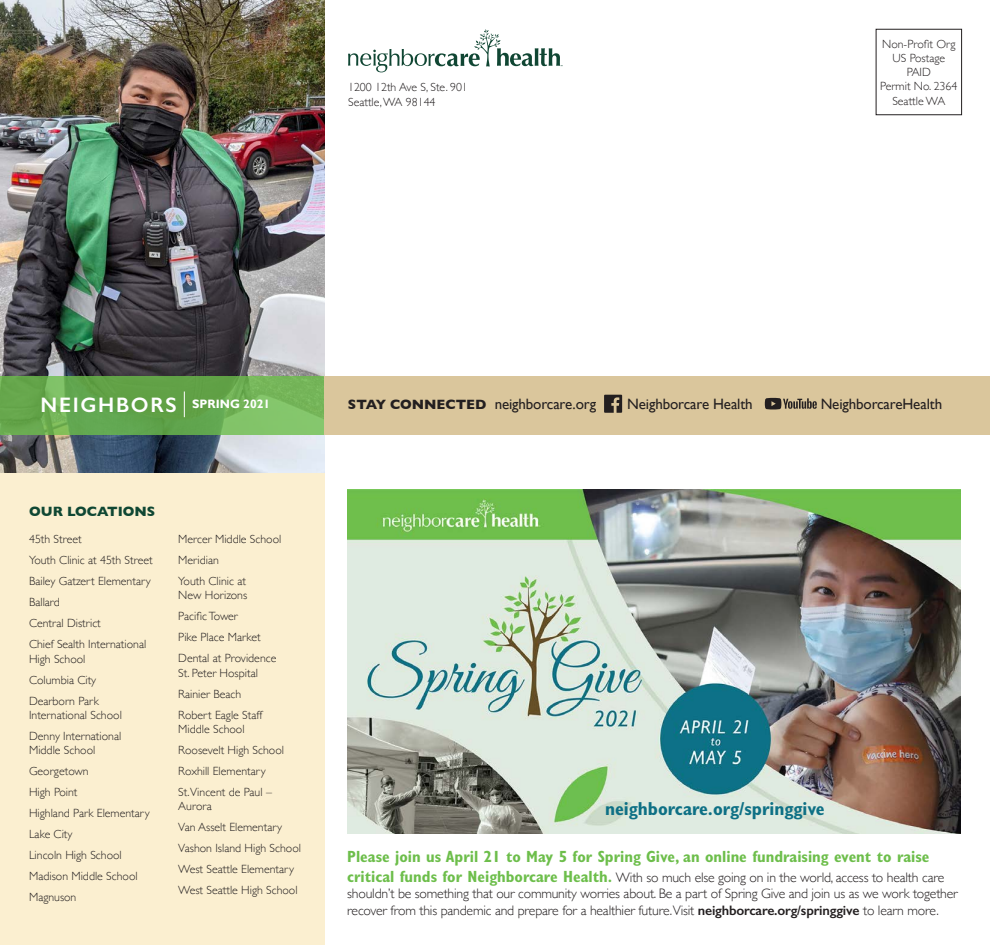
<style>
.page{position:relative;width:990px;height:945px;background:#fff}
.page>*{position:absolute;margin:0;border:0;box-sizing:border-box;transform-origin:0 0}
.t1{font:600 21px "Gill Sans";letter-spacing:.08em;color:#fff}
.Pull_quote{font:700 condensed 18.88px "Gill Sans MT Std";color:#0e7085}
.Pull_quote-2{font:700 condensed 16.25px "Gill Sans MT Std";color:#6dbe4b}
.t2{font:15px "Gill Sans";letter-spacing:-.01em;color:#231f20}
.Pull_quote-3{font:300 13.75px/16.5px "Gill Sans";letter-spacing:-.015em;color:#231f20}
.t3{font:700 13.75px "Gill Sans";color:#0f4733}
.t4{font:700 12.12px "Gill Sans";color:#fff}
.t5{font:300 11.88px/14.2px "Gill Sans";color:#231f20}
.t6{font:3px "Myriad";color:#104633}
.s1{font-weight:700;font-size:13.75px}
.s2{font-family:"Gill Sans MT Std";font-weight:700;font-stretch:condensed;font-size:16.25px;color:#6dbe4b}
.s3{font-weight:600}
</style>
<div class="page">
<div style="left:0;top:472px;width:325px;height:473px;background:#fbefd0"></div>
<img style="left:347px;top:490px;width:614px;height:344px">
<img style="left:0;top:0;width:325px;height:472px">
<svg style="left:0;top:376px;width:325px;height:59px;background:#6bac52"></svg>
<div style="left:325px;top:376px;width:665px;height:59px;background:#dac69c"></div>
<svg style="left:348px;top:29px;width:212px;height:43px"></svg>
<svg style="left:184px;top:392px;width:1px;height:25px"></svg>
<div style="left:876px;top:29px;width:86px;height:86px;border:1px solid #231f20"></div>
<svg style="left:604px;top:395px;width:18px;height:18px"></svg>
<svg style="left:765px;top:398px;width:52px;height:11px"></svg>
<p class="t5" style="left:348px;top:80px;width:121px">1200 12th Ave S, Ste. 901</p>
<p class="t5" style="left:348px;top:94px;width:89px">Seattle, WA 98144</p>
<p class="t6" style="left:560px;top:64px;width:4px">™</p>
<p class="t5" style="left:882px;top:36px;width:75px">Non-Profit Org</p>
<p class="t5" style="left:893px;top:50px;width:54px">US Postage</p>
<p class="t5" style="left:907px;top:65px;width:26px">PAID</p>
<p class="t5" style="left:880px;top:79px;width:79px">Permit No. 2364</p>
<p class="t5" style="left:892px;top:93px;width:54px">Seattle WA</p>
<p class="t1" style="left:41px;top:392px;width:138px">NEIGHBORS</p>
<p class="t4" style="left:192px;top:397px;width:79px">SPRING 2021</p>
<p class="t3" style="left:29px;top:501px;width:127px">OUR LOCATIONS</p>
<p class="t5" style="left:29px;top:532px;width:54px">45th Street</p>
<p class="t5" style="left:29px;top:553px;width:125px">Youth Clinic at 45th Street</p>
<p class="t5" style="left:29px;top:574px;width:123px">Bailey Gatzert Elementary</p>
<p class="t5" style="left:29px;top:595px;width:32px">Ballard</p>
<p class="t5" style="left:29px;top:616px;width:73px">Central District</p>
<p class="t5" style="left:29px;top:637px;width:119px">Chief Sealth International<br>High School</p>
<p class="t5" style="left:29px;top:672px;width:69px">Columbia City</p>
<p class="t5" style="left:29px;top:693px;width:94px">Dearborn Park<br>International School</p>
<p class="t5" style="left:29px;top:728px;width:94px">Denny International<br>Middle School</p>
<p class="t5" style="left:29px;top:763px;width:61px">Georgetown</p>
<p class="t5" style="left:29px;top:784px;width:50px">High Point</p>
<p class="t5" style="left:29px;top:805px;width:122px">Highland Park Elementary</p>
<p class="t5" style="left:29px;top:826px;width:45px">Lake City</p>
<p class="t5" style="left:29px;top:847px;width:94px">Lincoln High School</p>
<p class="t5" style="left:29px;top:868px;width:110px">Madison Middle School</p>
<p class="t5" style="left:29px;top:889px;width:49px">Magnuson</p>
<p class="t5" style="left:178px;top:532px;width:105px">Mercer Middle School</p>
<p class="t5" style="left:178px;top:553px;width:42px">Meridian</p>
<p class="t5" style="left:178px;top:574px;width:70px">Youth Clinic at<br>New Horizons</p>
<p class="t5" style="left:178px;top:609px;width:61px">Pacific Tower</p>
<p class="t5" style="left:178px;top:630px;width:84px">Pike Place Market</p>
<p class="t5" style="left:178px;top:651px;width:100px">Dental at Providence<br>St. Peter Hospital</p>
<p class="t5" style="left:178px;top:686px;width:64px">Rainier Beach</p>
<p class="t5" style="left:178px;top:707px;width:85px">Robert Eagle Staff<br>Middle School</p>
<p class="t5" style="left:178px;top:742px;width:107px">Roosevelt High School</p>
<p class="t5" style="left:178px;top:763px;width:89px">Roxhill Elementary</p>
<p class="t5" style="left:178px;top:784px;width:95px">St.Vincent de Paul –<br>Aurora</p>
<p class="t5" style="left:178px;top:820px;width:105px">Van Asselt Elementary</p>
<p class="t5" style="left:178px;top:841px;width:124px">Vashon Island High School</p>
<p class="t5" style="left:178px;top:862px;width:117px">West Seattle Elementary</p>
<p class="t5" style="left:178px;top:883px;width:121px">West Seattle High School</p>
<p class="t2" style="left:348px;top:395px;width:250px"><span class="s1">STAY CONNECTED</span> neighborcare.org</p>
<p class="t2" style="left:627px;top:395px;width:127px">Neighborcare Health</p>
<p class="t2" style="left:821px;top:395px;width:123px">NeighborcareHealth</p>
<p class="Pull_quote" style="left:605px;top:797px;width:221px">neighborcare.org/springgive</p>
<p class="Pull_quote-2" style="left:347px;top:847px;width:584px">Please join us April 21 to May 5 for Spring Give, an online fundraising event to raise</p>
<p class="Pull_quote-3" style="left:347px;top:869px;width:612px"><span class="s2">critical funds for Neighborcare Health.</span> With so much else going on in the world, access to health care shouldn’t be something that our community worries about. Be a part of Spring Give and join us as we work together recover from this pandemic and prepare for a healthier future.Visit <span class="s3">neighborcare.org/springgive</span> to learn more.</p>
</div>
